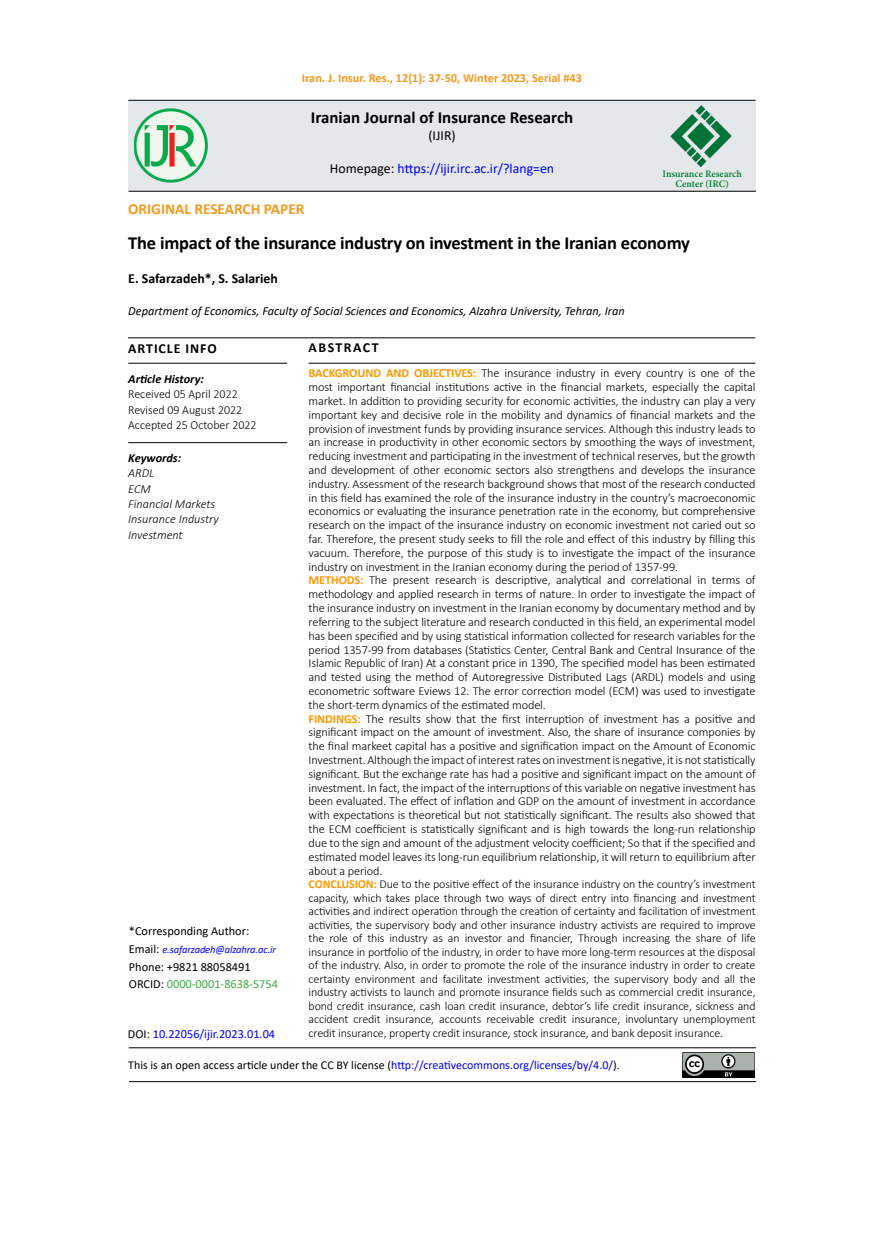
<style>
.page{position:relative;width:893px;height:1234px;background:#fff}
.page>*{position:absolute;margin:0;border:0;box-sizing:border-box;transform-origin:0 0}
.t1{font:700 18.45px "Calibri";letter-spacing:-.01em;color:#000}
.t2{font:700 16.95px "Calibri";color:#000}
.t3{font:700 15.3px "Calibri";color:#f8991d}
.t4{font:13.8px "Calibri";color:#00f}
.t5{font:700 13.8px "Calibri";color:#000}
.t6{font:700 13.8px "Calibri";letter-spacing:.07em;color:#000}
.t7{font:700 13.8px "Calibri";letter-spacing:.11em;color:#000}
.t8{font:13.8px "Calibri";color:#000}
.t9{font:300 12.3px/13.8px "Calibri";letter-spacing:-.01em;color:#000}
.t10{font:italic 12.3px "Calibri";color:#000}
.t11{font:12.3px/17.7px "Calibri";color:#000}
.t12{font:700 12.3px "Calibri";color:#f8991d}
.t13{font:italic 300 12.3px/15.3px "Calibri";color:#000}
.t14{font:12.3px "Calibri";color:#00f}
.t15{font:italic 700 12.3px "Calibri";color:#000}
.t16{font:300 12px/13.5px "Calibri";letter-spacing:-.01em;color:#000;text-align:justify}
.t17{font:12px "Calibri";color:#000}
.t18{font:italic 10.5px "Calibri";letter-spacing:-.01em;color:#00f}
.t19{font:600 9.9px/9.9px "Minion Pro";letter-spacing:-.005em;color:#007f32;text-align:center}
.s1{color:#000}
.s2{font-style:normal;font-size:12.3px;color:#000}
.s3{color:#41ad49}
.s4{font-weight:700;color:#f90}
.s5{color:#00f}
</style>
<div class="page">
<hr style="left:128px;top:100px;width:628px;height:1px;background:#000">
<div style="left:129px;top:101px;width:627px;height:90px;background:#e4e8ea"></div>
<hr style="left:128px;top:363px;width:159px;height:1px;background:#000">
<hr style="left:309px;top:363px;width:446px;height:1px;background:#000">
<hr style="left:128px;top:442px;width:159px;height:1px;background:#000">
<hr style="left:128px;top:337px;width:627px;height:1px;background:#000">
<hr style="left:129px;top:1047px;width:627px;height:1px;background:#000">
<hr style="left:129px;top:191px;width:627px;height:1px;background:#000">
<img style="left:134px;top:108px;width:74px;height:75px">
<img style="left:670px;top:105px;width:62px;height:63px">
<img style="left:682px;top:1052px;width:72px;height:25px">
<hr style="left:129px;top:1080px;width:627px;height:1px;background:#000">
<p class="t12" style="left:302px;top:69px;width:282px">Iran .J. Insur. Res., 12 : )1( 37-50, Winter 2023, Serial #43</p>
<h2 class="t2" style="left:311px;top:105px;width:264px">Iranian Journal of Insurance Research</h2>
<p class="t8" style="left:428px;top:125px;width:29px">(IJIR(</p>
<p class="t4" style="left:330px;top:158px;width:226px"><span class="s1">Homepage:</span> https://ijir.irc.ac ?/i r. lang=en</p>
<p class="t19" style="left:662px;top:168px;width:81px">Insurance Research<br>Center (IRC(</p>
<p class="t3" style="left:128px;top:198px;width:178px">ORIGINAL RESEARCH PAPER</p>
<h1 class="t1" style="left:128px;top:229px;width:563px">The impact of the insurance industry on investment in the Iranian economy</h1>
<p class="t5" style="left:128px;top:269px;width:151px">.E Safarzadeh .S,* Salarieh</p>
<p class="t10" style="left:128px;top:302px;width:498px">Department of Economics, Faculty of Social Sciences and Economics, Alzahra University, Tehran, Iran</p>
<p class="t6" style="left:128px;top:338px;width:90px">ARTICLE INFO</p>
<p class="t15" style="left:128px;top:370px;width:77px">Article History:</p>
<p class="t9" style="left:128px;top:386px;width:130px;line-height:15.3px">Received 05 April 2022<br>Revised 09 August 2022<br>Accepted 25 October 2022</p>
<p class="t15" style="left:128px;top:449px;width:54px">Keywords:</p>
<p class="t13" style="left:128px;top:465px;width:92px">ARDL<br>ECM<br>Financial Markets<br>Insurance Industry<br>Investment</p>
<p class="t11" style="left:129px;top:921px;width:122px">*Corresponding Author:</p>
<p class="t18" style="left:156px;top:942px;width:121px">.e<span class="s2">:</span> safarzadeh@alzahra.ac i r.</p>
<p class="t11" style="left:129px;top:939px;width:151px">Email<br>Phone: +9821 88058491<br>ORCID: <span class="s3">0000-0001-8638-5754</span></p>
<p class="t14" style="left:128px;top:1024px;width:149px"><span class="s1">DOI:</span> 10.22056/ijir.2023.01.04</p>
<p class="t7" style="left:309px;top:338px;width:72px">ABSTRACT</p>
<p class="t9" style="left:309px;top:366px;width:449px"><span class="s4">BACKGROUND AND OBJECTIVES:</span> The insurance industry in every country is one of the most important financial institutions active in the financial markets, especially the capital market In. addition to providing security for economic activities, the industry can play a very important key and decisive role in the mobility and dynamics of financial markets and the provision of investment funds by providing insurance services. Although this industry leads to an increase in productivity in other economic sectors by smoothing the ways of investment, reducing investment and participating in the investment of technical reserves, but the growth and development of other economic sectors also strengthens and develops the insurance industry. Assessment of the research background shows that most of the research conducted in this field has examined the role of the insurance industry in the country s’ macroeconomic economics or evaluating the insurance penetration rate in the economy, but comprehensive research on the impact of the insurance industry on economic investment not caried out so far. Therefore, the present study seeks to fill the role and effect of this industry by filling this vacuum. Therefore, the purpose of this study is to investigate the impact of the insurance industry on investment in the Iranian economy during the period of 1357-99.<br><span class="s4">METHODS:</span> The present research is descriptive, analytical and correlational in terms of methodology and applied research in terms of nature In. order to investigate the impact of the insurance industry on investment in the Iranian economy by documentary method and by referring to the subject literature and research conducted in this field, an experimental model has been specified and by using statistical information collected for research variables for the period 1357-99 from databases (Statistics Center, Central Bank and Central Insurance of the Islamic Republic of Iran) At a constant price in 1390, The specified model has been estimated and tested using the method of Autoregressive Distributed Lags (ARDL) models and using econometric software Eviews 12. The error correction model (ECM) was used to investigate the short-term dynamics of the estimated model.<br><span class="s4">FINDINGS:</span> The results show that the first interruption of investment has a positive and significant impact on the amount of investment. Also, the share of insurance componies by the final markeet capital has a positive and signification impact on the Amount of Economic Investment.Althoughtheimpactofinterestratesoninvestmentisnegative isit, notstatistically significant. But the exchange rate has had a positive and significant impact on the amount of investment In. fact, the impact of the interruptions of this variable on negative investment has been evaluated. The effect of inflation and GDP on the amount of investment in accordance with expectations is theoretical but not statistically significant. The results also showed that the ECM coefficient is statistically significant and is high towards the long-run relationship due to the sign and amount of the adjustment velocity coefficient; So that if the specified and estimated model leaves its long-run equilibrium relationship it, will return to equilibrium after about a period.</p>
<p class="t16" style="left:309px;top:876px;width:449px"><span class="s4">CONCLUSION:</span> Due to the positive effect of the insurance industry on the country s’ investment capacity, which takes place through two ways of direct entry into financing and investment activities and indirect operation through the creation of certainty and facilitation of investment activities, the supervisory body and other insurance industry activists are required to improve the role of this industry as an investor and financier, Through increasing the share of life insurance in portfolio of the industry in, order to have more long-term resources at the disposal of the industry. Also in, order to promote the role of the insurance industry in order to create certainty environment and facilitate investment activities, the supervisory body and all the industry activists to launch and promote insurance fields such as commercial credit insurance, bond credit insurance, cash loan credit insurance, debtor s’ life credit insurance, sickness and accident credit insurance, accounts receivable credit insurance, involuntary unemployment credit insurance, property credit insurance, stock insurance, and bank deposit insurance.</p>
<p class="t17" style="left:128px;top:1055px;width:493px">This is an open access article under the CC BY license (<span class="s5">http://creativecommons.org/licenses/by/4.0/</span> .(</p>
</div>
